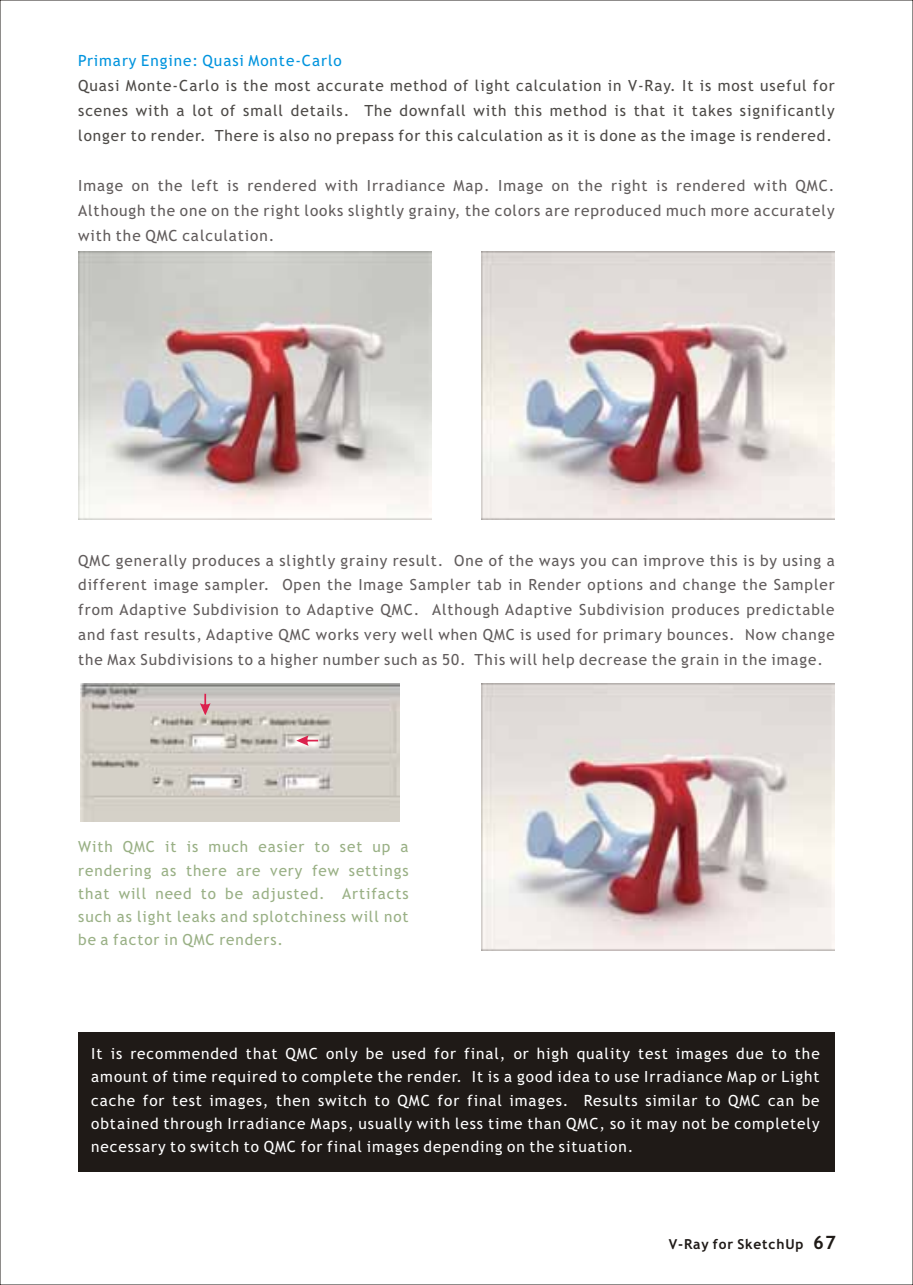
<style>
.page{position:relative;width:913px;height:1285px;background:#fff}
.page>*{position:absolute;margin:0;border:0;box-sizing:border-box;transform-origin:0 0}
.t1{font:15.4px/24.8px "Trebuchet MS";letter-spacing:.06em;color:#615c5c;text-align:justify}
.t2{font:15.4px/23.3px "Trebuchet MS";letter-spacing:.06em;color:#fff;text-align:justify}
.t3{font:15.4px/25px "Trebuchet MS";letter-spacing:.06em;color:#4d4a47;text-align:justify}
.t4{font:15.4px/23.1px "Trebuchet MS";letter-spacing:.06em;color:#99b085;text-align:justify}
.t5{font:15.4px "Trebuchet MS";letter-spacing:.06em;color:#0094de}
.t6{font:700 13.65px "Trebuchet MS";letter-spacing:.06em;color:#1f1a17}
.s1{font-size:18.38px}
</style>
<div class="page">
<div style="left:78px;top:1032px;width:757px;height:140px;background:#1f1a17"></div>
<img style="left:481px;top:683px;width:354px;height:268px">
<img style="left:481px;top:252px;width:354px;height:267px">
<img style="left:78px;top:252px;width:354px;height:267px">
<img style="left:81px;top:683px;width:319px;height:138px">
<svg style="left:296px;top:735px;width:22px;height:11px"></svg>
<svg style="left:200px;top:694px;width:10px;height:21px"></svg>
<p class="t5" style="left:78px;top:55px;width:265px">Primary Engine: Quasi Monte-Carlo</p>
<p class="t3" style="left:78px;top:75px;width:758px">Quasi Monte-Carlo is the most accurate method of light calculation in V-Ray. It is most useful for scenes with a lot of small details. The downfall with this method is that it takes significantly longer to render. There is also no prepass for this calculation as it is done as the image is rendered.</p>
<p class="t1" style="left:78px;top:174px;width:758px">Image on the left is rendered with Irradiance Map. Image on the right is rendered with QMC.<br>Although the one on the right looks slightly grainy, the colors are reproduced much more accurately with the QMC calculation.</p>
<p class="t1" style="left:78px;top:549px;width:758px">QMC generally produces a slightly grainy result. One of the ways you can improve this is by using a different image sampler. Open the Image Sampler tab in Render options and change the Sampler from Adaptive Subdivision to Adaptive QMC. Although Adaptive Subdivision produces predictable and fast results, Adaptive QMC works very well when QMC is used for primary bounces. Now change the Max Subdivisions to a higher number such as 50. This will help decrease the grain in the image.</p>
<p class="t4" style="left:78px;top:837px;width:332px">With QMC it is much easier to set up a rendering as there are very few settings that will need to be adjusted. Artifacts such as light leaks and splotchiness will not be a factor in QMC renders.</p>
<p class="t2" style="left:91px;top:1043px;width:730px">It is recommended that QMC only be used for final, or high quality test images due to the amount of time required to complete the render. It is a good idea to use Irradiance Map or Light cache for test images, then switch to QMC for final images. Results similar to QMC can be obtained through Irradiance Maps, usually with less time than QMC, so it may not be completely necessary to switch to QMC for final images depending on the situation.</p>
<p class="t6" style="left:669px;top:1238px;width:168px">V-Ray for SketchUp <span class="s1">67</span></p>
</div>
